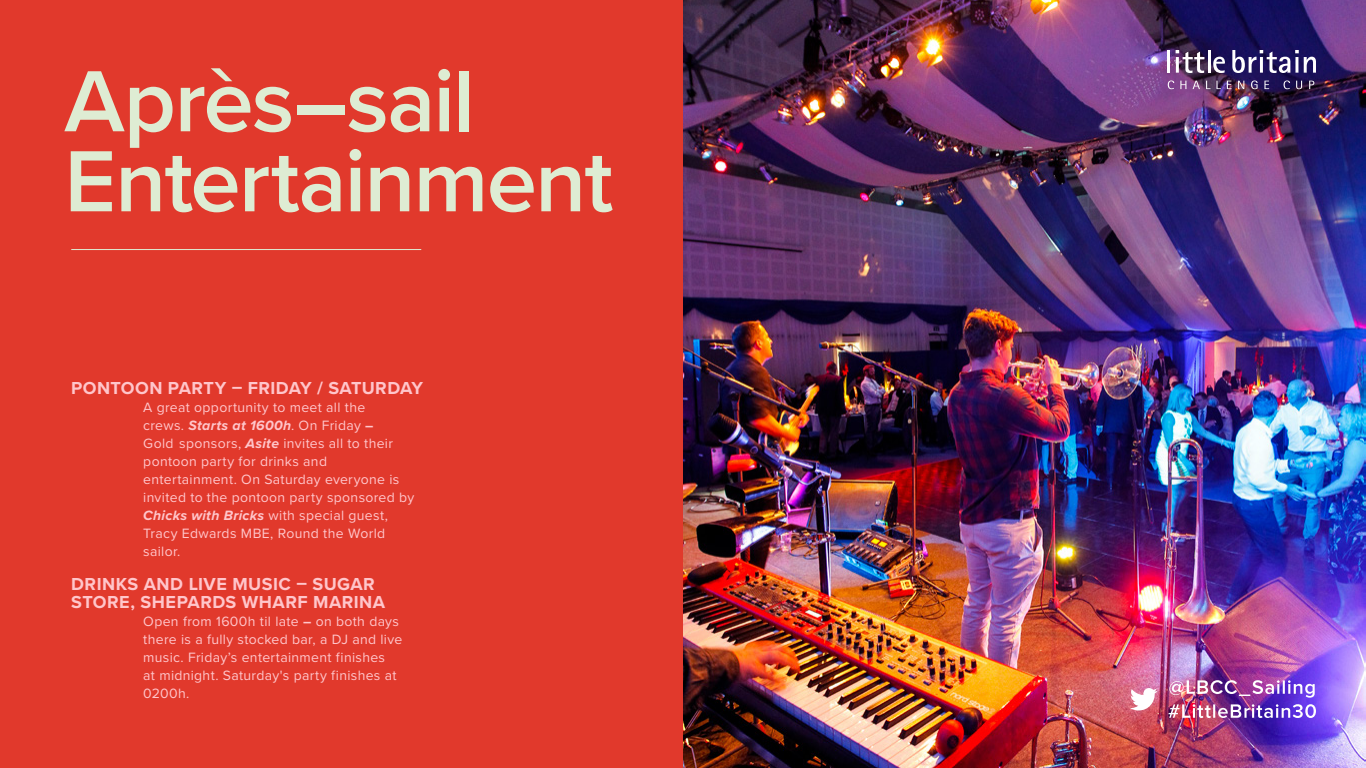
<style>
.page{position:relative;width:1366px;height:768px;background:#fff}
.page>*{position:absolute;margin:0;border:0;box-sizing:border-box;transform-origin:0 0}
.t1{font:600 90px/80px "Proxima Nova";letter-spacing:-.02em;color:#deecd3}
.t2{font:700 18px/18px "Proxima Nova";letter-spacing:.025em;color:#ffc6cb}
.t3{font:14px/18px "Proxima Nova";letter-spacing:.025em;color:#ffc6cb}
.s1{font-weight:700}
.s2{font-weight:700;font-style:italic}
</style>
<div class="page">
<div style="left:0;top:0;width:683px;height:768px;background:#e1392c"></div>
<img style="left:683px;top:0;width:683px;height:768px">
<hr style="left:1167px;top:50px;width:3px;height:23px;background:#fff">
<svg style="left:1176px;top:50px;width:28px;height:23px"></svg>
<hr style="left:1208px;top:50px;width:3px;height:23px;background:#fff">
<svg style="left:1213px;top:57px;width:12px;height:16px"></svg>
<svg style="left:1232px;top:50px;width:84px;height:23px"></svg>
<svg style="left:1168px;top:81px;width:6px;height:8px"></svg>
<svg style="left:1180px;top:81px;width:6px;height:8px"></svg>
<svg style="left:1193px;top:81px;width:7px;height:8px"></svg>
<svg style="left:1206px;top:81px;width:15px;height:8px"></svg>
<svg style="left:1227px;top:81px;width:5px;height:8px"></svg>
<svg style="left:1238px;top:81px;width:6px;height:8px"></svg>
<svg style="left:1251px;top:81px;width:7px;height:8px"></svg>
<svg style="left:1264px;top:81px;width:5px;height:8px"></svg>
<svg style="left:1284px;top:81px;width:6px;height:8px"></svg>
<svg style="left:1296px;top:81px;width:6px;height:8px"></svg>
<svg style="left:1309px;top:81px;width:5px;height:8px"></svg>
<svg style="left:1130px;top:688px;width:28px;height:23px"></svg>
<img style="left:1168px;top:704px;width:148px;height:14px">
<img style="left:1169px;top:680px;width:146px;height:18px">
<hr style="left:71px;top:249px;width:350px;height:1px;background:#deecd3">
<h1 class="t1" style="left:64px;top:59px;width:550px">Après<span class="s1">–</span>sail<br>Entertainment</h1>
<p class="t2" style="left:71px;top:378px;width:353px">PONTOON PARTY – FRIDAY / SATURDAY</p>
<p class="t3" style="left:143px;top:397px;width:273px">A great opportunity to meet all the<br>crews. <span class="s2">Starts at 1600h</span>. On Friday <span class="s1">–<br></span>Gold sponsors, <span class="s2">Asite</span> invites all to their pontoon party for drinks and entertainment. On Saturday everyone is invited to the pontoon party sponsored by <span class="s2">Chicks with Bricks</span> with special guest, Tracy Edwards MBE, Round the World sailor.</p>
<p class="t2" style="left:71px;top:574px;width:315px">DRINKS AND LIVE MUSIC – SUGAR<br>STORE, SHEPARDS WHARF MARINA</p>
<p class="t3" style="left:143px;top:611px;width:261px">Open from 1600h til late <span class="s1">–</span> on both days there is a fully stocked bar, a DJ and live music. Friday’s entertainment finishes<br>at midnight. Saturday's party finishes at 0200h.</p>
</div>
